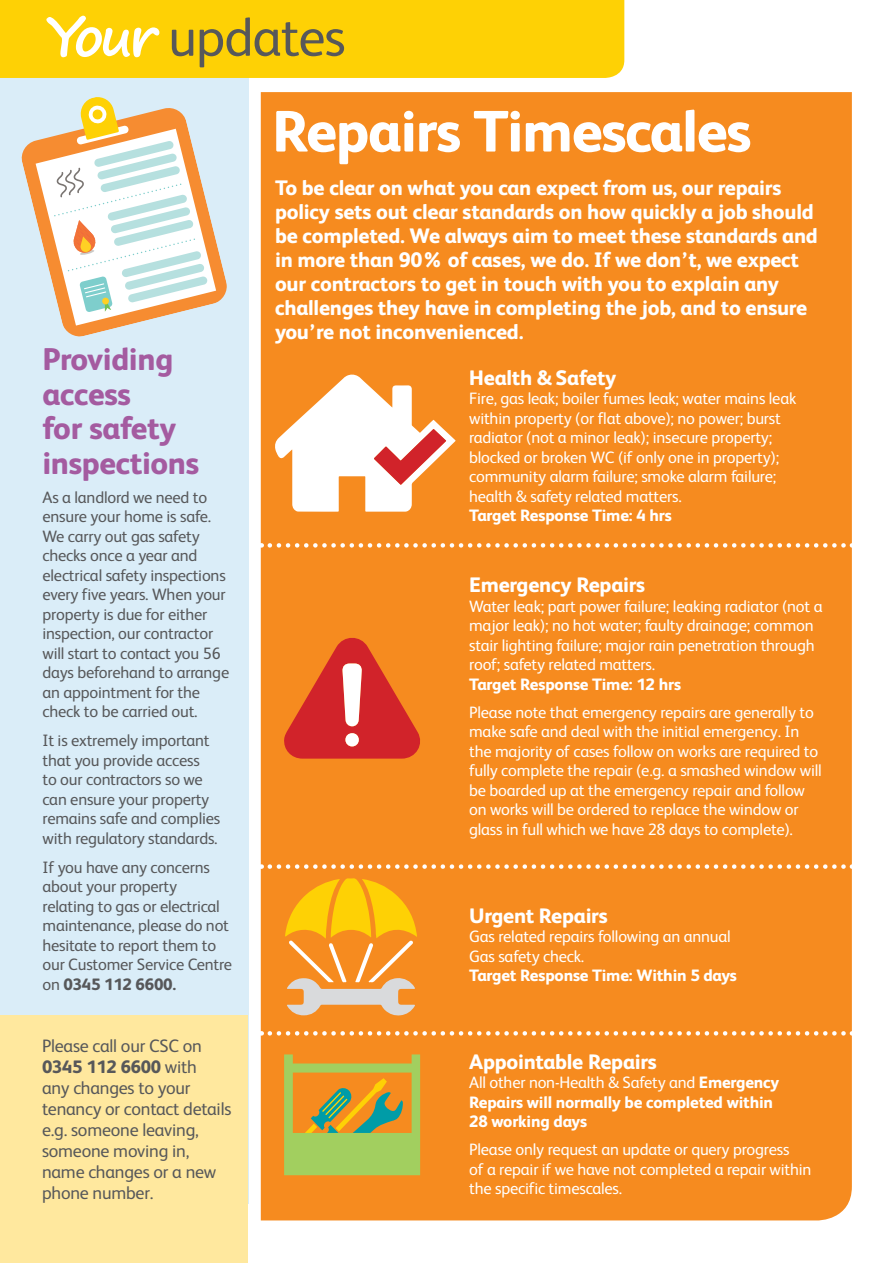
<style>
.page{position:relative;width:893px;height:1263px;background:#fff}
.page>*{position:absolute;margin:0;border:0;box-sizing:border-box;transform-origin:0 0}
.t1{font:800 58.5px "FS Albert";letter-spacing:-.02em;color:#fff}
.t2{font:54px "FS Albert";letter-spacing:-.015em;color:#57585a}
.t3{font:800 31.5px/34.5px "FS Albert";letter-spacing:-.01em;color:#a45ba0}
.t4{font:800 21px/24px "FS Albert";letter-spacing:-.01em;color:#fff}
.t5{font:18px/21px "FS Albert";letter-spacing:-.01em;color:#57585a}
.t6{font:16.5px/19.5px "FS Albert";letter-spacing:-.01em;color:#fff}
.t7{font:16.5px/19.5px "FS Albert";letter-spacing:-.01em;color:#57585a}
.t8{font:800 16.5px/19.5px "FS Albert";letter-spacing:-.01em;color:#fff}
.s1{font-family:"Segoe Print";font-weight:700;color:#fff}
.s2{font-weight:800}
.s3{font-weight:400}
</style>
<div class="page">
<div style="left:261px;top:92px;width:591px;height:1128px;background:#f68b1f"></div>
<div style="left:0;top:0;width:248px;height:1203px;background:#daedf8"></div>
<svg style="left:21px;top:140px;width:206px;height:197px"></svg>
<svg style="left:36px;top:97px;width:180px;height:229px"></svg>
<div style="left:0;top:0;width:624px;height:78px;background:#fed105"></div>
<div style="left:0;top:1015px;width:247px;height:248px;background:#ffe89e"></div>
<svg style="left:284px;top:1054px;width:136px;height:121px;background:#b7b049"></svg>
<svg style="left:285px;top:878px;width:132px;height:138px;background:#f4ad3c"></svg>
<svg style="left:274px;top:374px;width:182px;height:138px"></svg>
<svg style="left:283px;top:635px;width:142px;height:124px;background:#e25931"></svg>
<div style="left:345px;top:733px;width:14px;height:13px;background:#fff;border-radius:50%"></div>
<svg style="left:270px;top:543px;width:582px;height:5px"></svg>
<svg style="left:270px;top:864px;width:582px;height:5px"></svg>
<svg style="left:270px;top:1031px;width:582px;height:4px"></svg>
<h2 class="t2" style="left:46px;top:2px;width:301px"><span class="s1">Your</span> updates</h2>
<h3 class="t3" style="left:43px;top:341px;width:158px">Providing access<br>for safety inspections</h3>
<p class="t7" style="left:43px;top:487px;width:188px">As a landlord we need to ensure your home is safe.<br>We carry out gas safety checks once a year and electrical safety inspections every five years. When your property is due for either inspection, our contractor will start to contact you 56 days beforehand to arrange an appointment for the check to be carried out.</p>
<p class="t7" style="left:43px;top:730px;width:179px">It is extremely important that you provide access<br>to our contractors so we can ensure your property remains safe and complies with regulatory standards.</p>
<p class="t7" style="left:43px;top:856px;width:191px">If you have any concerns about your property relating to gas or electrical maintenance, please do not hesitate to report them to our Customer Service Centre on <span class="s2">0345 112 6600.</span></p>
<p class="t5" style="left:42px;top:1034px;width:191px">Please call our CSC on<br><span class="s2">0345 112 6600</span> with<br>any changes to your tenancy or contact details e.g. someone leaving, someone moving in, name changes or a new phone number.</p>
<h1 class="t1" style="left:272px;top:89px;width:481px">Repairs Timescales</h1>
<p class="t4" style="left:275px;top:175px;width:544px">To be clear on what you can expect from us, our repairs policy sets out clear standards on how quickly a job should be completed. We always aim to meet these standards and in more than 90% of cases, we do. If we don’t, we expect our contractors to get in touch with you to explain any challenges they have in completing the job, and to ensure you’re not inconvenienced.</p>
<p class="t4" style="left:469px;top:365px;width:149px">Health &amp; Safety</p>
<p class="t6" style="left:469px;top:388px;width:329px">Fire, gas leak; boiler fumes leak; water mains leak within property (or flat above); no power; burst radiator (not a minor leak); insecure property; blocked or broken WC (if only one in property); community alarm failure; smoke alarm failure; health &amp; safety related matters.</p>
<p class="t8" style="left:469px;top:505px;width:204px">Target Response Time: 4 hrs</p>
<p class="t4" style="left:469px;top:572px;width:178px">Emergency Repairs</p>
<p class="t6" style="left:469px;top:595px;width:355px">Water leak; part power failure; leaking radiator (not a major leak); no hot water; faulty drainage; common stair lighting failure; major rain penetration through roof; safety related matters.</p>
<p class="t8" style="left:469px;top:673px;width:213px">Target Response Time: 12 hrs</p>
<p class="t6" style="left:469px;top:701px;width:354px">Please note that emergency repairs are generally to make safe and deal with the initial emergency. In the majority of cases follow on works are required to fully complete the repair (e.g. a smashed window will be boarded up at the emergency repair and follow on works will be ordered to replace the window or glass in full which we have 28 days to complete).</p>
<p class="t4" style="left:469px;top:902px;width:140px">Urgent Repairs</p>
<p class="t6" style="left:469px;top:926px;width:263px">Gas related repairs following an annual<br>Gas safety check.</p>
<p class="t8" style="left:469px;top:965px;width:269px">Target Response Time: Within 5 days</p>
<p class="t4" style="left:469px;top:1049px;width:189px">Appointable Repairs</p>
<p class="t8" style="left:469px;top:1072px;width:312px"><span class="s3">All other non-Health &amp; Safety and</span> Emergency<br>Repairs will normally be completed within<br>28 working days</p>
<p class="t6" style="left:469px;top:1139px;width:344px">Please only request an update or query progress<br>of a repair if we have not completed a repair within the specific timescales.</p>
</div>
